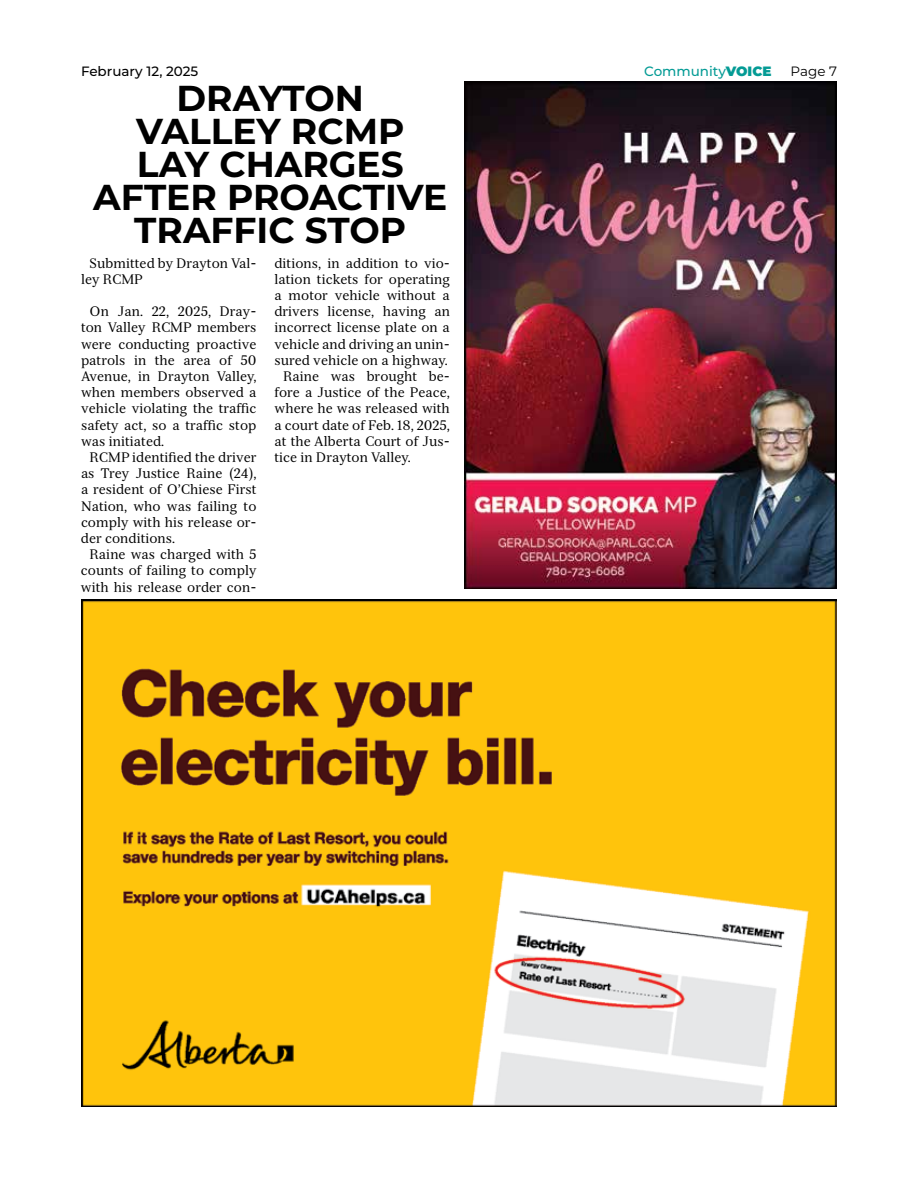
<style>
.page{position:relative;width:918px;height:1188px;background:#fff}
.page>*{position:absolute;margin:0;border:0;box-sizing:border-box;transform-origin:0 0}
.t1{font:700 36px/33px "Montserrat";color:#000;text-align:center}
.t2{font:13.5px/16.2px "Serif 12 Beta";color:#000;text-align:justify}
.t3{font:500 13.5px "Montserrat";color:#000}
.t4{font:500 13.5px "Montserrat";color:#049b95}
.t5{font:13.5px "Montserrat";color:#000}
.s1{font-weight:900}
</style>
<div class="page">
<img style="left:81px;top:599px;width:756px;height:508px">
<img style="left:464px;top:81px;width:373px;height:508px">
<p class="t3" style="left:81px;top:62px;width:119px">February 12, 2025</p>
<p class="t4" style="left:644px;top:62px;width:129px">Community<span class="s1">VOICE</span></p>
<p class="t5" style="left:791px;top:62px;width:48px">Page 7</p>
<h1 class="t1" style="left:93px;top:80px;width:356px">DRAYTON<br>VALLEY RCMP<br>LAY CHARGES<br>AFTER PROACTIVE<br>TRAFFIC STOP</h1>
<p class="t2" style="left:81px;top:255px;width:177px;text-indent:9px">Submitted by Drayton Val&shy;ley RCMP</p>
<p class="t2" style="left:81px;top:303px;width:177px;text-indent:9px">On Jan. 22, 2025, Dray&shy;ton Valley RCMP members were conducting proactive patrols in the area of 50<br>Avenue, in Drayton Valley, when members observed a vehicle violating the traffic safety act, so a traffic stop was initiated.</p>
<p class="t2" style="left:81px;top:449px;width:177px;text-indent:9px">RCMP identified the driver as Trey Justice Raine (24), a resident of O’Chiese First Nation, who was failing to comply with his release or&shy;der conditions.</p>
<p class="t2" style="left:81px;top:546px;width:177px;text-indent:9px">Raine was charged with 5 counts of failing to comply with his release order con-</p>
<p class="t2" style="left:274px;top:255px;width:177px">ditions, in addition to vio-</p>
<p class="t2" style="left:274px;top:271px;width:177px">lation tickets for operating</p>
<p class="t2" style="left:274px;top:287px;width:177px">a motor vehicle without a</p>
<p class="t2" style="left:274px;top:303px;width:177px">drivers license, having an</p>
<p class="t2" style="left:274px;top:320px;width:177px">incorrect license plate on a</p>
<p class="t2" style="left:274px;top:336px;width:177px">vehicle and driving an unin-</p>
<p class="t2" style="left:274px;top:352px;width:175px">sured vehicle on a highway.</p>
<p class="t2" style="left:283px;top:368px;width:168px">Raine was brought be-</p>
<p class="t2" style="left:274px;top:384px;width:177px">fore a Justice of the Peace,</p>
<p class="t2" style="left:274px;top:401px;width:177px">where he was released with</p>
<p class="t2" style="left:274px;top:417px;width:177px">a court date of Feb. 18, 2025,</p>
<p class="t2" style="left:274px;top:433px;width:177px">at the Alberta Court of Jus-</p>
<p class="t2" style="left:274px;top:449px;width:138px">tice in Drayton Valley.</p>
</div>
